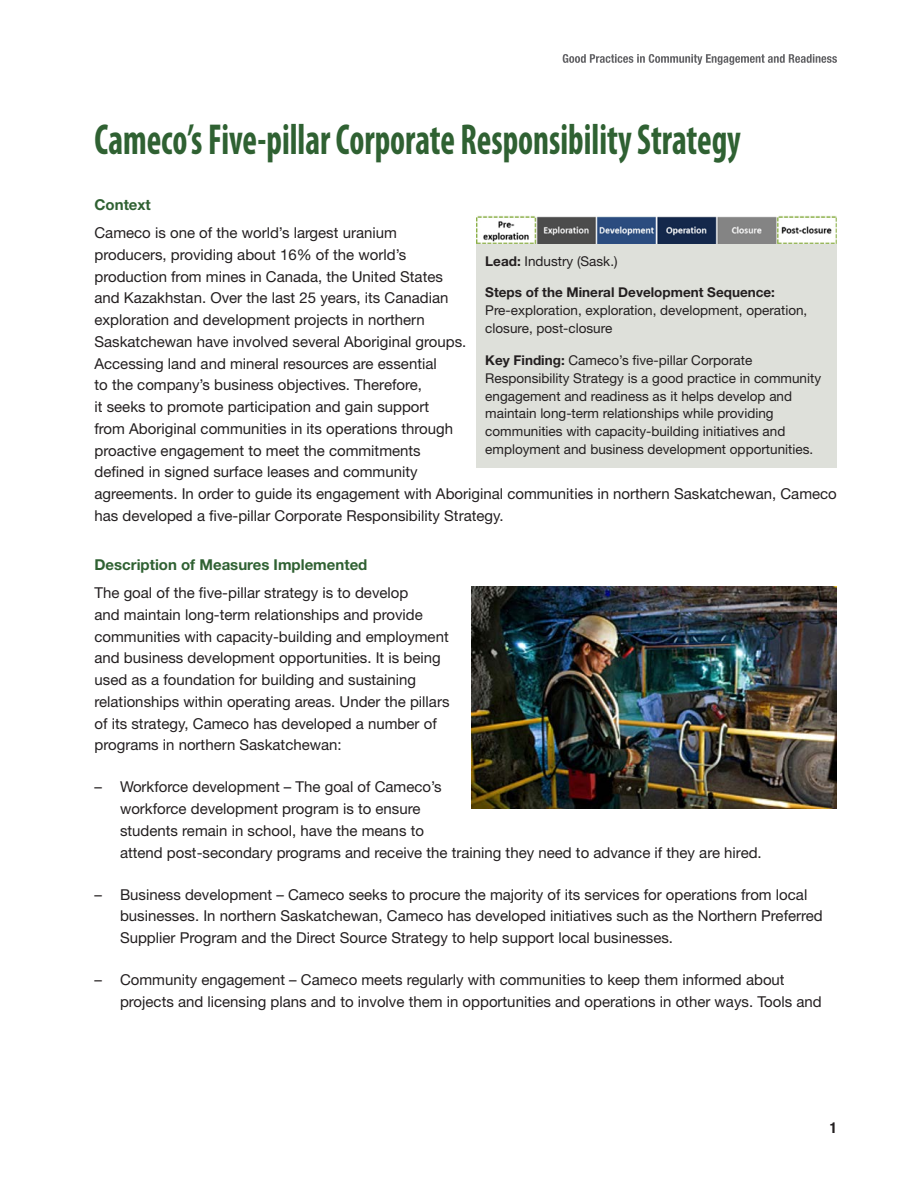
<style>
.page{position:relative;width:918px;height:1188px;background:#fff}
.page>*{position:absolute;margin:0;border:0;box-sizing:border-box;transform-origin:0 0}
.t1{font:700 condensed 43.5px "Myriad Pro";color:#2f6132;scale:.8 1}
.t2{font:15px/21.8px "Helvetica Neue LT Std";color:#231f20}
.t3{font:700 15px "Helvetica Neue LT Std";color:#2f6132}
.t4{font:700 condensed 15px "Helvetica Neue LT Std";color:#231f20}
.t5{font:13.5px/18px "Helvetica Neue LT Std";color:#231f20}
.s1{font-weight:700}
</style>
<div class="page">
<svg style="left:563px;top:54px;width:274px;height:11px"></svg>
<div style="left:476px;top:215px;width:361px;height:253px;background:#dee0da"></div>
<svg style="left:477px;top:215px;width:360px;height:29px"></svg>
<img style="left:477px;top:215px;width:359px;height:28px">
<img style="left:471px;top:586px;width:366px;height:223px">
<h1 class="t1" style="left:94px;top:112px;width:809px">Cameco’s Five-pillar Corporate Responsibility Strategy</h1>
<h2 class="t3" style="left:94px;top:195px;width:58px">Context</h2>
<p class="t2" style="left:94px;top:222px;width:744px">Cameco is one of the world’s largest uranium<br>producers, providing about 16% of the world’s<br>production from mines in Canada, the United States<br>and Kazakhstan. Over the last 25 years, its Canadian<br>exploration and development projects in northern<br>Saskatchewan have involved several Aboriginal groups.<br>Accessing land and mineral resources are essential<br>to the company’s business objectives. Therefore,<br>it seeks to promote participation and gain support<br>from Aboriginal communities in its operations through<br>proactive engagement to meet the commitments<br>defined in signed surface leases and community<br>agreements. In order to guide its engagement with Aboriginal communities in northern Saskatchewan, Cameco has developed a five-pillar Corporate Responsibility Strategy.</p>
<h2 class="t3" style="left:94px;top:555px;width:274px">Description of Measures Implemented</h2>
<p class="t2" style="left:94px;top:582px;width:357px">The goal of the five-pillar strategy is to develop<br>and maintain long-term relationships and provide communities with capacity-building and employment and business development opportunities. It is being used as a foundation for building and sustaining relationships within operating areas. Under the pillars of its strategy, Cameco has developed a number of programs in northern Saskatchewan:</p>
<p class="t2" style="left:120px;top:776px;width:643px;text-indent:-26px">– Workforce development – The goal of Cameco’s<br>workforce development program is to ensure<br>students remain in school, have the means to<br>attend post-secondary programs and receive the training they need to advance if they are hired.</p>
<p class="t2" style="left:120px;top:883px;width:704px;text-indent:-26px">– Business development – Cameco seeks to procure the majority of its services for operations from local businesses. In northern Saskatchewan, Cameco has developed initiatives such as the Northern Preferred<br>Supplier Program and the Direct Source Strategy to help support local businesses.</p>
<p class="t2" style="left:120px;top:969px;width:703px;text-indent:-26px">– Community engagement – Cameco meets regularly with communities to keep them informed about projects and licensing plans and to involve them in opportunities and operations in other ways. Tools and</p>
<p class="t5" style="left:485px;top:252px;width:134px"><span class="s1">Lead:</span> Industry (Sask.)</p>
<p class="t5" style="left:485px;top:283px;width:324px"><span class="s1">Steps of the Mineral Development Sequence:<br></span>Pre-exploration, exploration, development, operation, closure, post-closure</p>
<p class="t5" style="left:485px;top:351px;width:337px"><span class="s1">Key Finding:</span> Cameco’s five-pillar Corporate Responsibility Strategy is a good practice in community engagement and readiness as it helps develop and maintain long-term relationships while providing communities with capacity-building initiatives and employment and business development opportunities.</p>
<p class="t4" style="left:830px;top:1118px;width:9px">1</p>
</div>
